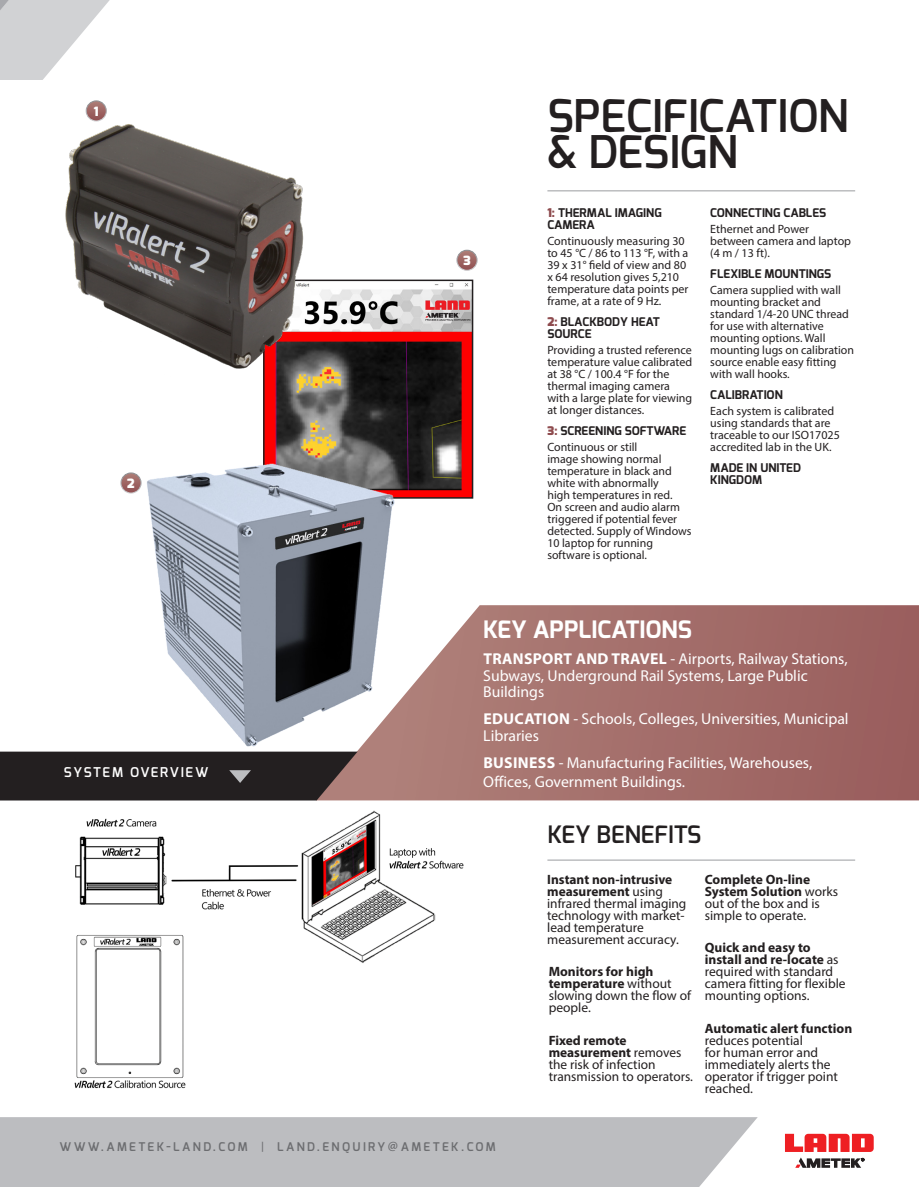
<style>
.page{position:relative;width:919px;height:1187px;background:#fff}
.page>*{position:absolute;margin:0;border:0;box-sizing:border-box;transform-origin:0 0}
.t1{font:600 45px/36px "Exo";color:#231f20}
.t2{font:700 24px "Exo";color:#fff}
.t3{font:600 24px "Exo";color:#231f20}
.Body_text{font:15.75px/16.5px "Myriad Pro";color:#fff}
.Body_text-2{font:13.5px/12px "Myriad Pro";color:#231f20}
.t4{font:600 13.5px "Exo";letter-spacing:.12em;color:#fff}
.t5{font:900 12.75px "Exo";color:#fff}
.Body_text-3{font:12px/12px "Myriad Pro";color:#231f20}
.t6{font:700 12px/11.9px "Exo";color:#231f20}
.t7{font:600 12px "Exo";letter-spacing:.2em;color:#6c6d70}
.s1{font-weight:900;color:#8e4b4e}
.s2{font-family:"Myriad Pro";font-weight:400}
.s3{font-weight:700}
.s4{font-weight:400}
.s5{font-family:"Myriad Pro";font-size:13.5px}
</style>
<div class="page">
<img style="left:266px;top:283px;width:204px;height:212px">
<div style="left:263px;top:279px;width:210px;height:219px;border:2px solid #231f20"></div>
<svg style="left:357px;top:605px;width:561px;height:195px;background:#a6726f"></svg>
<img style="left:65px;top:111px;width:246px;height:266px">
<svg style="left:0;top:0;width:110px;height:80px"></svg>
<hr style="left:547px;top:190px;width:308px;height:1px;background:#bcbdc0">
<div style="left:0;top:1117px;width:757px;height:69px;background:#bcbdc0"></div>
<svg style="left:785px;top:1133px;width:88px;height:18px"></svg>
<svg style="left:795px;top:1157px;width:69px;height:10px"></svg>
<hr style="left:547px;top:859px;width:308px;height:1px;background:#bcbdc0">
<svg style="left:121px;top:473px;width:20px;height:20px"></svg>
<div style="left:120px;top:472px;width:22px;height:21px;border:1px solid #fff;border-radius:50%"></div>
<svg style="left:86px;top:101px;width:20px;height:20px"></svg>
<div style="left:86px;top:100px;width:21px;height:21px;border:1px solid #fff;border-radius:50%"></div>
<svg style="left:0;top:751px;width:357px;height:49px;background:#2d2727"></svg>
<img style="left:74px;top:810px;width:390px;height:279px">
<img style="left:137px;top:448px;width:270px;height:309px">
<svg style="left:457px;top:250px;width:20px;height:20px"></svg>
<div style="left:456px;top:250px;width:21px;height:21px;border:1px solid #fff;border-radius:50%"></div>
<p class="t5" style="left:94px;top:103px;width:6px">1</p>
<p class="t5" style="left:127px;top:475px;width:9px">2</p>
<p class="t4" style="left:64px;top:763px;width:146px">SYSTEM OVERVIEW</p>
<p class="t5" style="left:463px;top:252px;width:9px">3</p>
<p class="t1" style="left:547px;top:97px;width:303px">SPECIFICATION &amp; DESIGN</p>
<p class="t6" style="left:547px;top:207px;width:116px"><span class="s1">1:</span> THERMAL IMAGING<br>CAMERA</p>
<p class="Body_text-3" style="left:547px;top:235px;width:142px">Continuously measuring 30 to 45 °C / 86 to 113 °F, with a<br>39 x 31° field of view and 80 x 64 resolution gives 5,210 temperature data points per frame, at a rate of 9 Hz.</p>
<p class="t6" style="left:547px;top:316px;width:114px"><span class="s1">2:</span> BLACKBODY HEAT<br>SOURCE</p>
<p class="Body_text-3" style="left:547px;top:344px;width:146px">Providing a trusted reference temperature value calibrated at 38 °C / 100.4 °F for the thermal imaging camera with a large plate for viewing at longer distances.</p>
<p class="t6" style="left:547px;top:422px;width:140px;line-height:16.2px"><span class="s1">3:</span> SCREENING SOFTWARE<br><span class="s2">Continuous or still</span></p>
<p class="Body_text-3" style="left:547px;top:452px;width:145px">image showing normal temperature in black and white with abnormally<br>high temperatures in red.<br>On screen and audio alarm triggered if potential fever detected. Supply of Windows<br>10 laptop for running software is optional.</p>
<p class="t6" style="left:710px;top:207px;width:117px">CONNECTING CABLES</p>
<p class="Body_text-3" style="left:710px;top:223px;width:142px">Ethernet and Power between camera and laptop (4 m / 13 ft).</p>
<p class="t6" style="left:710px;top:268px;width:122px">FLEXIBLE MOUNTINGS</p>
<p class="Body_text-3" style="left:710px;top:284px;width:145px">Camera supplied with wall mounting bracket and standard 1/4-20 UNC thread for use with alternative mounting options. Wall mounting lugs on calibration source enable easy fitting with wall hooks.</p>
<p class="t6" style="left:710px;top:388px;width:74px">CALIBRATION</p>
<p class="Body_text-3" style="left:710px;top:405px;width:131px">Each system is calibrated using standards that are traceable to our ISO17025 accredited lab in the UK.</p>
<p class="t6" style="left:710px;top:461px;width:92px">MADE IN UNITED<br>KINGDOM</p>
<p class="t2" style="left:483px;top:613px;width:210px">KEY APPLICATIONS</p>
<p class="Body_text" style="left:483px;top:650px;width:366px"><span class="s3">TRANSPORT AND TRAVEL</span> - Airports, Railway Stations,<br>Subways, Underground Rail Systems, Large Public<br>Buildings</p>
<p class="Body_text" style="left:483px;top:710px;width:367px"><span class="s3">EDUCATION</span> - Schools, Colleges, Universities, Municipal<br>Libraries</p>
<p class="Body_text" style="left:483px;top:752px;width:330px;line-height:18.9px"><span class="s3">BUSINESS</span> - Manufacturing Facilities, Warehouses,<br>Offices, Government Buildings.</p>
<p class="t3" style="left:547px;top:819px;width:155px">KEY BENEFITS</p>
<p class="Body_text-2" style="left:547px;top:873px;width:141px"><span class="s3">Instant non-intrusive measurement</span> using infrared thermal imaging technology with market&shy;lead temperature measurement accuracy.</p>
<p class="Body_text-2" style="left:548px;top:965px;width:144px"><span class="s3">Monitors for high temperature</span> without slowing down the flow of people.</p>
<p class="Body_text-2" style="left:548px;top:1034px;width:146px"><span class="s3">Fixed remote measurement</span> removes the risk of infection transmission to operators.</p>
<p class="Body_text-2" style="left:704px;top:873px;width:135px"><span class="s3">Complete On-line<br>System Solution</span> works out of the box and is simple to operate.</p>
<p class="Body_text-2" style="left:704px;top:941px;width:142px"><span class="s3">Quick and easy to install and re-locate</span> as required with standard camera fitting for flexible mounting options.</p>
<p class="Body_text-2" style="left:704px;top:1022px;width:149px"><span class="s3">Automatic alert function </span>reduces potential<br>for human error and immediately alerts the operator if trigger point reached.</p>
<p class="t7" style="left:60px;top:1138px;width:438px">WWW.AMETEK-LAND.COM <span class="s4">|</span> LAND.ENQUIRY<span class="s5">@</span>AMETEK.COM</p>
</div>
